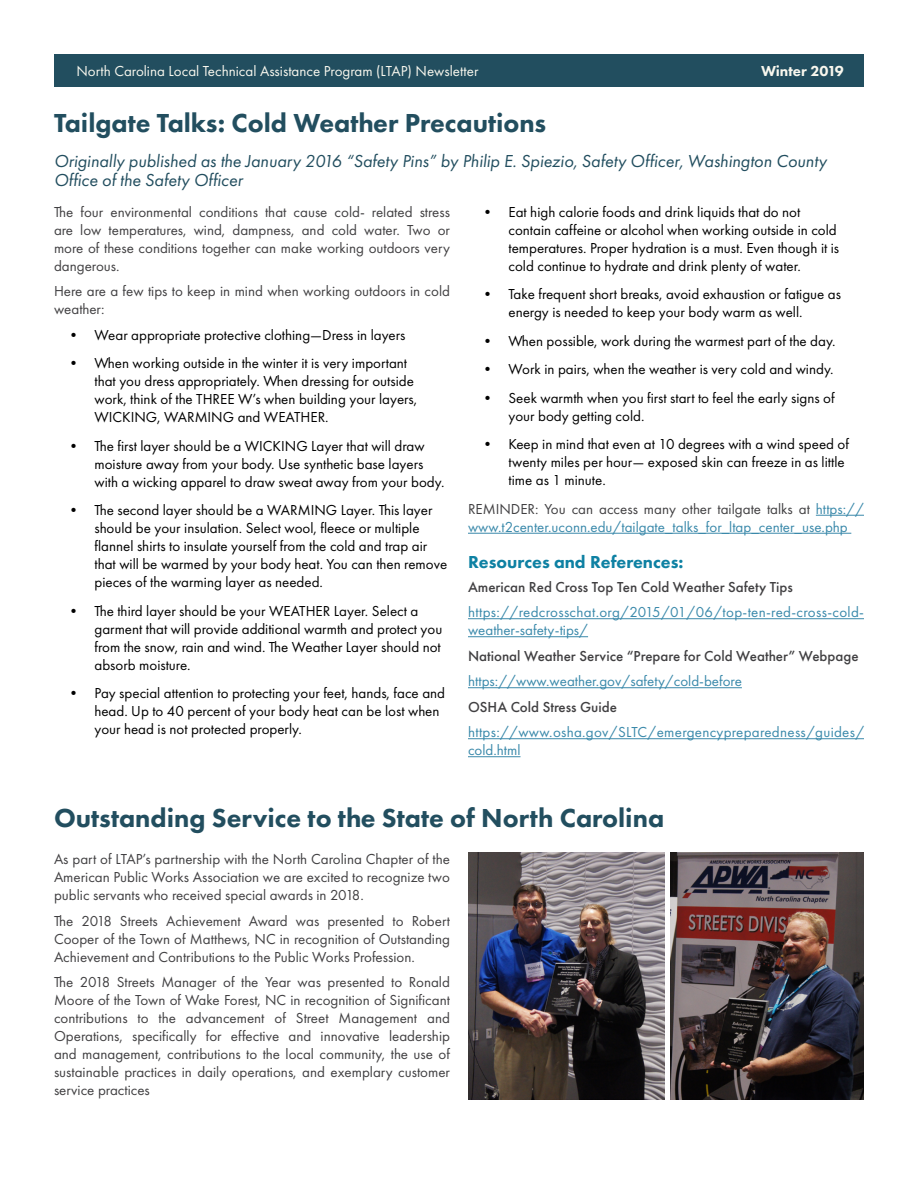
<style>
.page{position:relative;width:918px;height:1188px;background:#fff}
.page>*{position:absolute;margin:0;border:0;box-sizing:border-box;transform-origin:0 0}
.Headers{font:800 27px "Futura PT";color:#224e5f}
.BiLine{font:italic 18px/19.5px "Futura PT";color:#224e5f}
.Sub_Headers{font:800 18px "Futura PT";color:#0e81a3}
.t1{font:15px/18px "Futura PT";color:#000}
.Body_Text{font:15px/18px "Futura PT";color:#414042;text-align:justify}
.Body_Text-2{font:15px/18px "Futura PT";color:#3a89aa}
.Body_Text-3{font:15px/18px "Futura PT";letter-spacing:.02em;color:#3a89aa}
.Body_Text-4{font:500 15px "Futura PT";color:#414042}
.t2{font:15px "Futura PT";color:#f8f7ee}
.t3{font:800 15px "Futura PT";color:#f8f7ee}
.s1{color:#414042}
</style>
<div class="page">
<div style="left:54px;top:54px;width:810px;height:32px;background:#224e5f"></div>
<hr style="left:816px;top:515px;width:48px;height:1px;background:#3a89aa">
<hr style="left:468px;top:533px;width:383px;height:1px;background:#3a89aa">
<hr style="left:468px;top:618px;width:396px;height:1px;background:#3a89aa">
<hr style="left:468px;top:636px;width:120px;height:1px;background:#3a89aa">
<hr style="left:468px;top:687px;width:274px;height:1px;background:#3a89aa">
<hr style="left:468px;top:738px;width:396px;height:1px;background:#3a89aa">
<hr style="left:468px;top:756px;width:53px;height:1px;background:#3a89aa">
<img style="left:468px;top:853px;width:196px;height:247px">
<img style="left:670px;top:853px;width:194px;height:247px">
<p class="t2" style="left:76px;top:62px;width:403px">North Carolina Local Technical Assistance Program (LTAP) Newsletter</p>
<p class="t3" style="left:761px;top:62px;width:84px">Winter 2019</p>
<p class="Headers" style="left:54px;top:106px;width:494px">Tailgate Talks: Cold Weather Precautions</p>
<p class="BiLine" style="left:54px;top:151px;width:774px">Originally published as the January 2016 “Safety Pins” by Philip E. Spiezio, Safety Officer, Washington County<br>Office of the Safety Officer</p>
<p class="Body_Text" style="left:54px;top:203px;width:398px">The four environmental conditions that cause cold- related stress are low temperatures, wind, dampness, and cold water. Two or more of these conditions together can make working outdoors very dangerous.</p>
<p class="Body_Text" style="left:54px;top:282px;width:398px">Here are a few tips to keep in mind when working outdoors in cold weather:</p>
<p class="t1" style="left:66px;top:326px;width:341px">• Wear appropriate protective clothing—Dress in layers</p>
<p class="t1" style="left:94px;top:354px;width:324px;text-indent:-28px">• When working outside in the winter it is very important that you dress appropriately. When dressing for outside work, think of the THREE W’s when building your layers, WICKING, WARMING and WEATHER.</p>
<p class="t1" style="left:94px;top:437px;width:351px;text-indent:-28px">• The first layer should be a WICKING Layer that will draw moisture away from your body. Use synthetic base layers with a wicking apparel to draw sweat away from your body.</p>
<p class="t1" style="left:94px;top:501px;width:354px;text-indent:-28px">• The second layer should be a WARMING Layer. This layer should be your insulation. Select wool, fleece or multiple flannel shirts to insulate yourself from the cold and trap air that will be warmed by your body heat. You can then remove pieces of the warming layer as needed.</p>
<p class="t1" style="left:94px;top:602px;width:349px;text-indent:-28px">• The third layer should be your WEATHER Layer. Select a garment that will provide additional warmth and protect you from the snow, rain and wind. The Weather Layer should not absorb moisture.</p>
<p class="t1" style="left:94px;top:684px;width:352px;text-indent:-28px">• Pay special attention to protecting your feet, hands, face and head. Up to 40 percent of your body heat can be lost when your head is not protected properly.</p>
<p class="t1" style="left:508px;top:203px;width:332px;text-indent:-28px">• Eat high calorie foods and drink liquids that do not contain caffeine or alcohol when working outside in cold temperatures. Proper hydration is a must. Even though it is cold continue to hydrate and drink plenty of water.</p>
<p class="t1" style="left:508px;top:285px;width:334px;text-indent:-28px">• Take frequent short breaks, avoid exhaustion or fatigue as energy is needed to keep your body warm as well.</p>
<p class="t1" style="left:480px;top:332px;width:357px">• When possible, work during the warmest part of the day.</p>
<p class="t1" style="left:480px;top:360px;width:355px">• Work in pairs, when the weather is very cold and windy.</p>
<p class="t1" style="left:508px;top:389px;width:328px;text-indent:-28px">• Seek warmth when you first start to feel the early signs of your body getting cold.</p>
<p class="t1" style="left:508px;top:435px;width:342px;text-indent:-28px">• Keep in mind that even at 10 degrees with a wind speed of twenty miles per hour— exposed skin can freeze in as little time as 1 minute.</p>
<p class="Body_Text-2" style="left:468px;top:500px;width:398px"><span class="s1">REMINDER: You can access many other tailgate talks at</span> https:// www.t2center.uconn.edu/tailgate_talks_for_ltap_center_use.php</p>
<p class="Sub_Headers" style="left:468px;top:550px;width:217px">Resources and References:</p>
<p class="Body_Text-4" style="left:468px;top:578px;width:326px">American Red Cross Top Ten Cold Weather Safety Tips</p>
<p class="Body_Text-3" style="left:468px;top:603px;width:398px">https://redcrosschat.org/2015/01/06/top-ten-red-cross-cold&shy;weather-safety-tips/</p>
<p class="Body_Text-4" style="left:468px;top:647px;width:392px">National Weather Service “Prepare for Cold Weather” Webpage</p>
<p class="Body_Text-2" style="left:468px;top:672px;width:275px">https://www.weather.gov/safety/cold-before</p>
<p class="Body_Text-4" style="left:468px;top:698px;width:151px">OSHA Cold Stress Guide</p>
<p class="Body_Text-3" style="left:468px;top:723px;width:398px">https://www.osha.gov/SLTC/emergencypreparedness/guides/ cold.html</p>
<p class="Headers" style="left:54px;top:801px;width:612px">Outstanding Service to the State of North Carolina</p>
<p class="Body_Text" style="left:54px;top:850px;width:398px">As part of LTAP’s partnership with the North Carolina Chapter of the American Public Works Association we are excited to recognize two public servants who received special awards in 2018.</p>
<p class="Body_Text" style="left:54px;top:912px;width:398px">The 2018 Streets Achievement Award was presented to Robert Cooper of the Town of Matthews, NC in recognition of Outstanding Achievement and Contributions to the Public Works Profession.</p>
<p class="Body_Text" style="left:54px;top:973px;width:398px">The 2018 Streets Manager of the Year was presented to Ronald Moore of the Town of Wake Forest, NC in recognition of Significant contributions to the advancement of Street Management and Operations, specifically for effective and innovative leadership and management, contributions to the local community, the use of sustainable practices in daily operations, and exemplary customer service practices</p>
</div>
